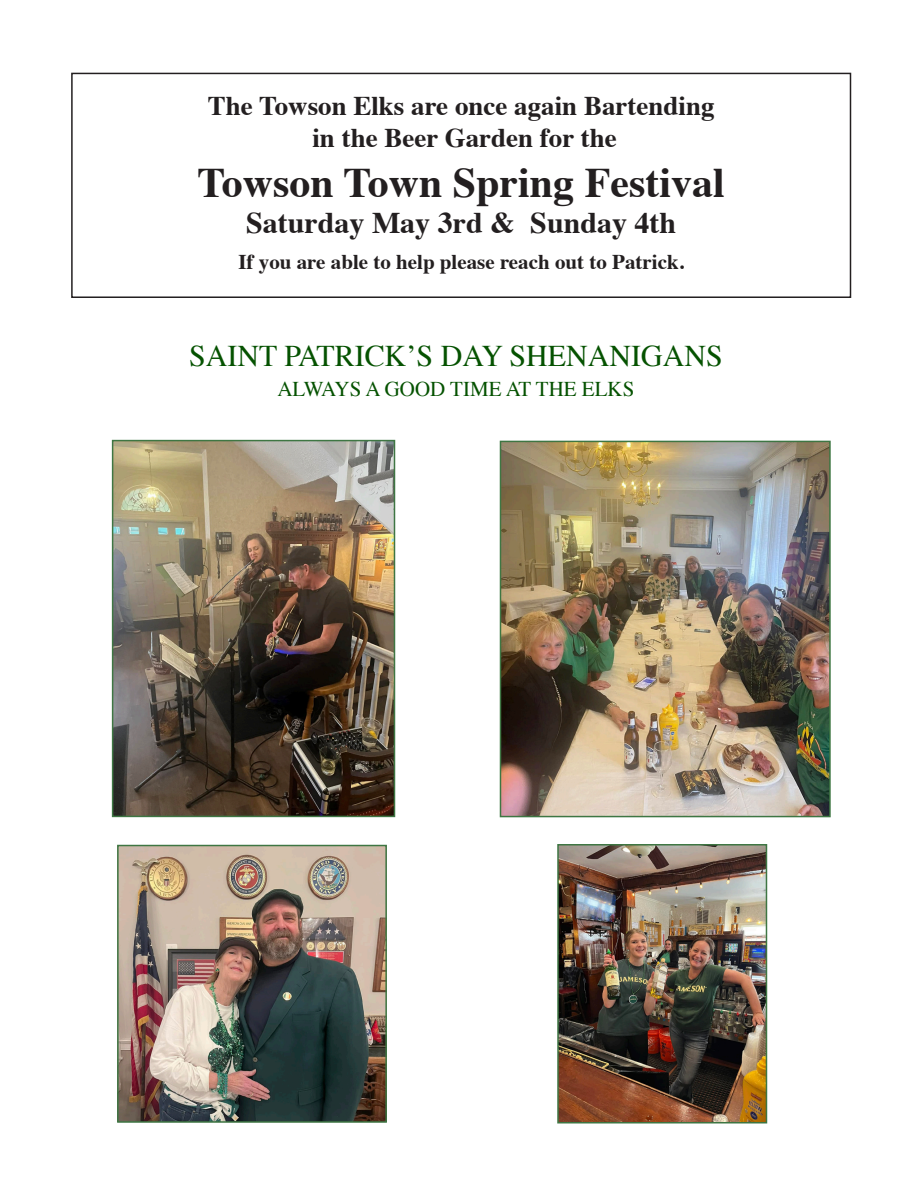
<style>
.page{position:relative;width:918px;height:1188px;background:#fff}
.page>*{position:absolute;margin:0;border:0;box-sizing:border-box;transform-origin:0 0}
.t1{font:700 42px "Times";color:#231f20}
.t2{font:30px "Times";color:#055200}
.t3{font:700 30px "Times";color:#231f20}
.t4{font:700 27px "Times";color:#231f20}
.t5{font:700 21px "Times";color:#231f20}
.t6{font:21px "Times";color:#055200}
</style>
<div class="page">
<div style="left:71px;top:73px;width:780px;height:225px;border:2px solid #231f20"></div>
<img style="left:115px;top:443px;width:277px;height:371px">
<div style="left:112px;top:440px;width:283px;height:377px;border:2px solid #3e7643"></div>
<img style="left:503px;top:444px;width:325px;height:370px">
<div style="left:500px;top:441px;width:331px;height:376px;border:2px solid #3e7643"></div>
<img style="left:120px;top:848px;width:264px;height:272px">
<div style="left:117px;top:845px;width:270px;height:278px;border:2px solid #3e7643"></div>
<img style="left:560px;top:847px;width:204px;height:274px">
<div style="left:557px;top:844px;width:210px;height:280px;border:2px solid #3e7643"></div>
<p class="t4" style="left:208px;top:80px;width:508px">The Towson Elks are once again Bartending</p>
<p class="t4" style="left:312px;top:112px;width:306px">in the Beer Garden for the</p>
<p class="t1" style="left:198px;top:143px;width:529px">Towson Town Spring Festival</p>
<p class="t3" style="left:246px;top:195px;width:432px">Saturday May 3rd &amp; Sunday 4th</p>
<p class="t5" style="left:238px;top:242px;width:447px">If you are able to help please reach out to Patrick.</p>
<p class="t2" style="left:189px;top:327px;width:535px">SAINT PATRICK’S DAY SHENANIGANS</p>
<p class="t6" style="left:277px;top:369px;width:359px">ALWAYS A GOOD TIME AT THE ELKS</p>
</div>
